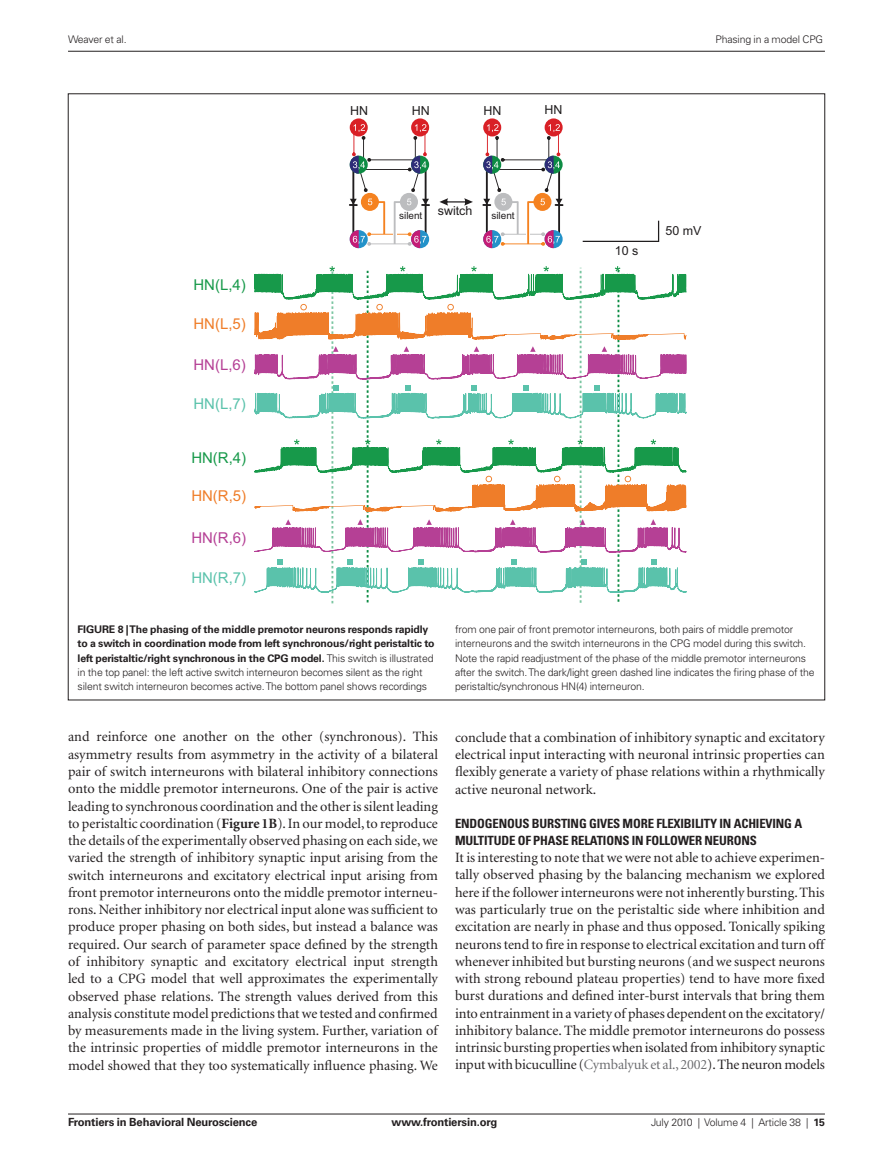
<style>
.page{position:relative;width:893px;height:1170px;background:#fff}
.page>*{position:absolute;margin:0;border:0;box-sizing:border-box;transform-origin:0 0}
.t1{font:15px "Arial";color:#ef7d29}
.t2{font:15px "Arial";color:#17994a}
.t3{font:15px "Arial";color:#b54095}
.t4{font:15px "Arial";color:#5ac2ab}
.t5{font:14.25px/17.2px "Minion";color:#231f20;text-align:justify}
.t6{font:700 condensed 12.75px/17.2px "Univers";letter-spacing:-.01em;color:#231f20}
.t7{font:12.45px "Arial";color:#201d1e}
.t8{font:700 11.25px "Univers";letter-spacing:-.015em;color:#231f20}
.t9{font:300 10.5px/14.2px "Univers";letter-spacing:-.015em;color:#231f20}
.t10{font:700 10.5px/14.2px "Univers";letter-spacing:-.015em;color:#231f20}
.t11{font:10.05px "Arial";color:#201d1e}
.s1{font-weight:300}
.s2{font-weight:700}
.s3{color:#6c6d70}
</style>
<div class="page">
<hr style="left:68px;top:1113px;width:757px;height:1px;background:#231f20">
<hr style="left:68px;top:51px;width:757px;height:1px;background:#231f20">
<svg style="left:583px;top:221px;width:76px;height:21px"></svg>
<svg style="left:439px;top:198px;width:34px;height:8px"></svg>
<hr style="left:425px;top:167px;width:2px;height:69px;background:#201d1e">
<hr style="left:352px;top:167px;width:2px;height:69px;background:#201d1e">
<div style="left:411px;top:156px;width:18px;height:18px;background:#0d8c44;border-radius:50%"></div>
<div style="left:411px;top:118px;width:18px;height:18px;background:#d92026;border-radius:50%"></div>
<svg style="left:350px;top:118px;width:18px;height:18px"></svg>
<svg style="left:350px;top:124px;width:77px;height:68px"></svg>
<div style="left:361px;top:193px;width:18px;height:18px;background:#f58220;border-radius:50%"></div>
<div style="left:400px;top:193px;width:18px;height:18px;background:#bcbdbf;border-radius:50%"></div>
<svg style="left:349px;top:198px;width:81px;height:50px"></svg>
<hr style="left:558px;top:167px;width:2px;height:69px;background:#201d1e">
<hr style="left:486px;top:167px;width:2px;height:69px;background:#201d1e">
<svg style="left:545px;top:156px;width:18px;height:18px"></svg>
<div style="left:545px;top:118px;width:18px;height:18px;background:#d92026;border-radius:50%"></div>
<svg style="left:483px;top:118px;width:18px;height:18px"></svg>
<svg style="left:483px;top:124px;width:77px;height:68px"></svg>
<div style="left:494px;top:193px;width:18px;height:18px;background:#bcbdbf;border-radius:50%"></div>
<div style="left:533px;top:193px;width:18px;height:18px;background:#f58220;border-radius:50%"></div>
<svg style="left:482px;top:198px;width:81px;height:50px"></svg>
<svg style="left:254px;top:266px;width:432px;height:337px"></svg>
<p class="t9" style="left:68px;top:32px;width:60px">Weaver et al.</p>
<p class="t9" style="left:715px;top:32px;width:109px">Phasing in a model CPG</p>
<p class="t7" style="left:350px;top:103px;width:20px">HN</p>
<p class="t7" style="left:412px;top:102px;width:20px">HN</p>
<p class="t7" style="left:483px;top:102px;width:20px">HN</p>
<p class="t7" style="left:545px;top:101px;width:20px">HN</p>
<p class="t2" style="left:193px;top:274px;width:54px">HN(L,4)</p>
<p class="t1" style="left:193px;top:314px;width:54px">HN(L,5)</p>
<p class="t3" style="left:193px;top:354px;width:54px">HN(L,6)</p>
<p class="t4" style="left:193px;top:393px;width:54px">HN(L,7)</p>
<p class="t2" style="left:191px;top:447px;width:56px">HN(R,4)</p>
<p class="t1" style="left:191px;top:486px;width:56px">HN(R,5)</p>
<p class="t3" style="left:191px;top:527px;width:56px">HN(R,6)</p>
<p class="t4" style="left:191px;top:568px;width:56px">HN(R,7)</p>
<p class="t7" style="left:438px;top:203px;width:36px">switch</p>
<p class="t11" style="left:399px;top:209px;width:25px">silent</p>
<p class="t11" style="left:491px;top:209px;width:25px">silent</p>
<p class="t7" style="left:615px;top:243px;width:25px">10 s</p>
<p class="t7" style="left:666px;top:223px;width:38px">50 mV</p>
<p class="t10" style="left:78px;top:622px;width:358px">Figure 8 | The phasing of the middle premotor neurons responds rapidly to a switch in coordination mode from left synchronous/right peristaltic to left peristaltic/right synchronous in the CPg model. <span class="s1">This switch is illustrated in the top panel: the left active switch interneuron becomes silent as the right silent switch interneuron becomes active. The bottom panel shows recordings</span></p>
<p class="t9" style="left:455px;top:622px;width:361px">from one pair of front premotor interneurons, both pairs of middle premotor interneurons and the switch interneurons in the CPG model during this switch.<br>Note the rapid readjustment of the phase of the middle premotor interneurons after the switch. The dark/light green dashed line indicates the firing phase of the peristaltic/synchronous HN(4) interneuron.</p>
<p class="t5" style="left:68px;top:728px;width:371px">and reinforce one another on the other (synchronous). This asymmetry results from asymmetry in the activity of a bilateral pair of switch interneurons with bilateral inhibitory connections onto the middle premotor interneurons. One of the pair is active leading to synchronous coordination and the other is silent leading to peristaltic coordination (<span class="s2">Figure 1B</span>). In our model, to reproduce the details of the experimentally observed phasing on each side, we varied the strength of inhibitory synaptic input arising from the switch interneurons and excitatory electrical input arising from front premotor interneurons onto the middle premotor interneu&shy;rons. Neither inhibitory nor electrical input alone was sufficient to produce proper phasing on both sides, but instead a balance was required. Our search of parameter space defined by the strength of inhibitory synaptic and excitatory electrical input strength led to a CPG model that well approximates the experimentally observed phase relations. The strength values derived from this analysis constitute model predictions that we tested and confirmed by measurements made in the living system. Further, variation of the intrinsic properties of middle premotor interneurons in the model showed that they too systematically influence phasing. We</p>
<p class="t5" style="left:455px;top:729px;width:371px">conclude that a combination of inhibitory synaptic and excitatory electrical input interacting with neuronal intrinsic properties can flexibly generate a variety of phase relations within a rhythmically active neuronal network.</p>
<p class="t6" style="left:455px;top:814px;width:349px">ENDOGENOUS BURSTING GIVES MORE FLEXIBILITY IN ACHIEVING A<br>MULTITUDE OF PHASE RELATIONS IN FOLLOWER NEURONS</p>
<p class="t5" style="left:455px;top:849px;width:372px">It is interesting to note that we were not able to achieve experimen&shy;tally observed phasing by the balancing mechanism we explored here if the follower interneurons were not inherently bursting. This was particularly true on the peristaltic side where inhibition and excitation are nearly in phase and thus opposed. Tonically spiking neurons tend to fire in response to electrical excitation and turn off whenever inhibited but bursting neurons (and we suspect neurons with strong rebound plateau properties) tend to have more fixed burst durations and defined inter-burst intervals that bring them into entrainment in a variety of phases dependent on the excitatory/ inhibitory balance. The middle premotor interneurons do possess intrinsic bursting properties when isolated from inhibitory synaptic input with bicuculline (<span class="s3">Cymbalyuk et al., 2002</span>). The neuron models</p>
<p class="t8" style="left:68px;top:1115px;width:191px">Frontiers in Behavioral Neuroscience</p>
<p class="t8" style="left:392px;top:1115px;width:107px">www.frontiersin.org</p>
<p class="t9" style="left:651px;top:1115px;width:175px">July 2010 | Volume 4 | Article 38 | <span class="s2">15</span></p>
</div>
